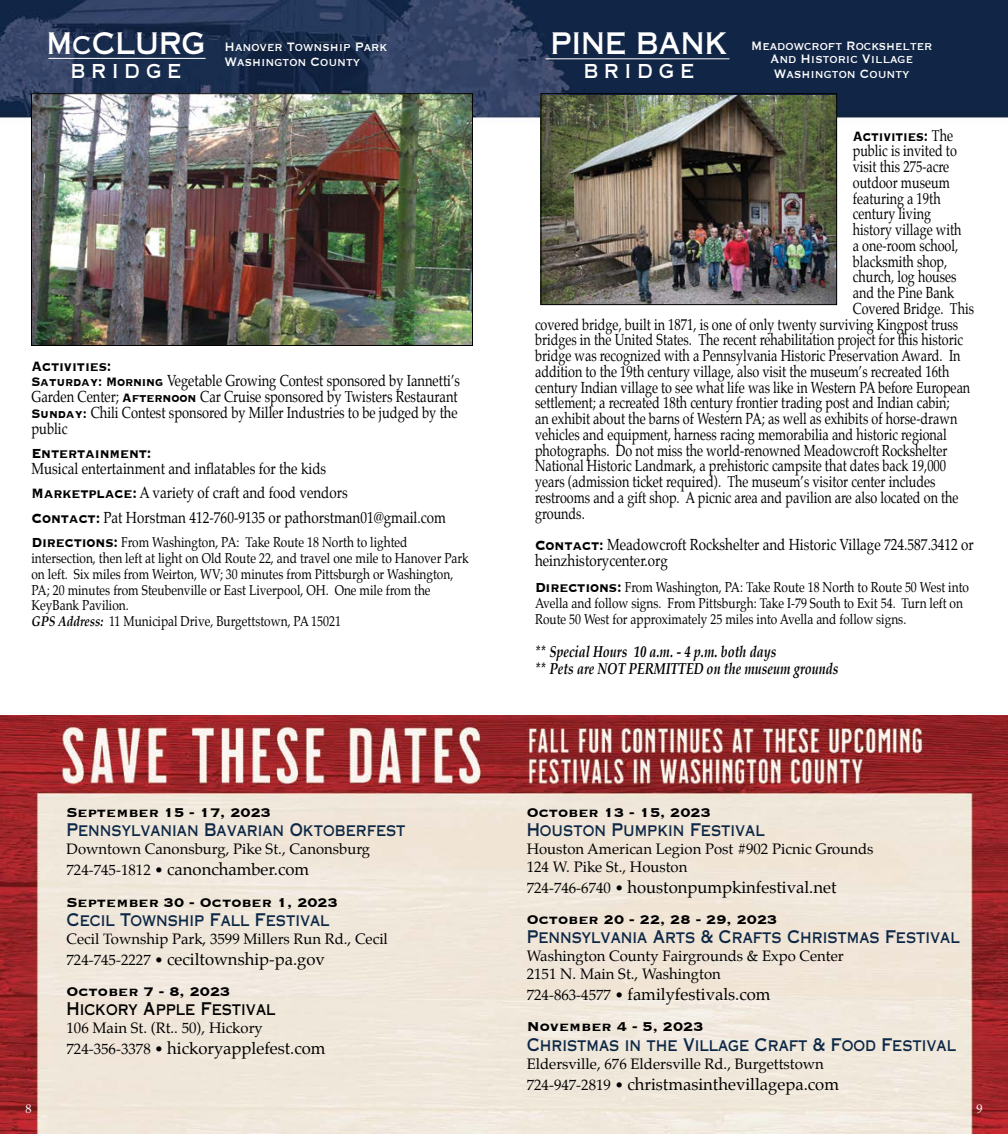
<style>
.page{position:relative;width:1008px;height:1134px;background:#fff}
.page>*{position:absolute;margin:0;border:0;box-sizing:border-box;transform-origin:0 0}
.t1{font:29.75px "Copperplate Thirty One AB";color:#fff;scale:.85 1}
.t2{font:19.25px "Copperplate Thirty One AB";letter-spacing:.37em;color:#fff;scale:.85 1}
.t3{font:17.5px "Copperplate Thirty One AB";color:#0c2746;scale:.8 1}
.t4{font:700 17.5px "Copperplate";letter-spacing:-.01em;color:#000;scale:.85 1}
.t5{font:17.5px "Copperplate Thirty One AB";color:#000;scale:.8 1}
.t6{font:700 17.5px "Copperplate";letter-spacing:-.01em;color:#000;scale:.8 1}
.t7{font:16.62px "Palatino";color:#000}
.t8{font:700 16.62px "Copperplate";color:#000}
.t9{font:15.75px "Palatino";color:#000;scale:.8 1}
.t10{font:15.75px/24.5px "Palatino";color:#000;scale:.85 1}
.t11{font:15.75px/15.8px "Palatino";color:#000;scale:.82 1}
.t12{font:15.75px/15.8px "Copperplate";color:#fff;scale:.85 1}
.t13{font:italic 700 15.75px/17.5px "Palatino";color:#000;scale:.8 1}
.t14{font:14.88px/17.8px "Palatino";color:#000}
.t15{font:14px/15.8px "Palatino";color:#000;scale:.85 1}
.t16{font:12.25px "Palatino";color:#fff}
.s1{font-size:24.5px}
.s2{font-family:"Copperplate";font-weight:700}
.s3{font-family:"Copperplate";font-weight:700;font-size:17.5px}
.s4{font-weight:700;font-style:italic}
.s5{font-size:14.88px}
.s6{font-family:"Palatino";font-weight:400;font-size:15.75px}
</style>
<div class="page">
<img style="left:0;top:0;width:1008px;height:306px">
<img style="left:33px;top:95px;width:438px;height:249px">
<div style="left:31px;top:93px;width:442px;height:253px;border:1px solid #000"></div>
<img style="left:0;top:716px;width:1008px;height:418px">
<img style="left:543px;top:95px;width:292px;height:208px">
<div style="left:541px;top:93px;width:296px;height:212px;border:1px solid #000"></div>
<hr style="left:48px;top:58px;width:158px;height:1px;background:#fff">
<hr style="left:546px;top:58px;width:183px;height:1px;background:#fff">
<h1 class="t1" style="left:47px;top:26px;width:188px">M<span class="s1">C</span>CLURG</h1>
<p class="t2" style="left:71px;top:59px;width:131px">BRIDGE</p>
<p class="t12" style="left:225px;top:38px;width:192px">Hanover Township Park<br>Washington County</p>
<p class="t4" style="left:32px;top:354px;width:96px">Activities:</p>
<p class="t11" style="left:31px;top:375px;width:524px"><span class="s2">Saturday: Morning</span> Vegetable Growing Contest sponsored by Iannetti’s Garden Center; <span class="s2">Afternoon</span> Car Cruise sponsored by Twisters Restaurant <span class="s2">Sunday:</span> Chili Contest sponsored by Miller Industries to be judged by the public</p>
<p class="t4" style="left:32px;top:442px;width:143px">Entertainment:</p>
<p class="t10" style="left:32px;top:458px;width:489px">Musical entertainment and inflatables for the kids<br><span class="s3">Marketplace:</span> A variety of craft and food vendors<br><span class="s3">Contact:</span> Pat Horstman 412-760-9135 or pathorstman01@gmail.com</p>
<p class="t15" style="left:31px;top:536px;width:516px"><span class="s3">Directions:</span> From Washington, PA: Take Route 18 North to lighted intersection, then left at light on Old Route 22, and travel one mile to Hanover Park on left. Six miles from Weirton, WV; 30 minutes from Pittsburgh or Washington, PA; 20 minutes from Steubenville or East Liverpool, OH. One mile from the KeyBank Pavilion.<br><span class="s4">GPS Address:</span> 11 Municipal Drive, Burgettstown, PA 15021</p>
<p class="t8" style="left:66px;top:802px;width:206px">September 15 - 17, 2023</p>
<p class="t3" style="left:66px;top:819px;width:425px">Pennsylvanian Bavarian Oktoberfest</p>
<p class="t14" style="left:66px;top:841px;width:305px">Downtown Canonsburg, Pike St., Canonsburg</p>
<p class="t7" style="left:66px;top:858px;width:244px"><span class="s5">724-745-1812 •</span> canonchamber.com</p>
<p class="t8" style="left:67px;top:891px;width:273px">September 30 - October 1, 2023</p>
<p class="t3" style="left:66px;top:909px;width:330px">Cecil Township Fall Festival</p>
<p class="t14" style="left:66px;top:931px;width:323px">Cecil Township Park, 3599 Millers Run Rd., Cecil</p>
<p class="t7" style="left:66px;top:948px;width:260px"><span class="s5">724-745-2227 •</span> ceciltownship-pa.gov</p>
<p class="t8" style="left:67px;top:981px;width:165px">October 7 - 8, 2023</p>
<p class="t5" style="left:66px;top:999px;width:263px">Hickory Apple Festival</p>
<p class="t14" style="left:66px;top:1021px;width:198px">106 Main St. (Rt.. 50), Hickory</p>
<p class="t7" style="left:66px;top:1038px;width:261px"><span class="s5">724-356-3378 •</span> hickoryapplefest.com</p>
<h1 class="t1" style="left:550px;top:26px;width:210px">PINE BANK</h1>
<p class="t2" style="left:584px;top:59px;width:131px">BRIDGE</p>
<p class="t12" style="left:751px;top:39px;width:215px;line-height:12.2px;text-align:center">Meadowcroft Rockshelter<br>And Historic Village</p>
<p class="t12" style="left:774px;top:65px;width:161px">Washington County</p>
<p class="t6" style="left:853px;top:124px;width:127px">Activities: <span class="s6">The</span></p>
<p class="t9" style="left:853px;top:141px;width:132px">public is invited to</p>
<p class="t9" style="left:853px;top:156px;width:122px">visit this 275-acre</p>
<p class="t9" style="left:853px;top:172px;width:123px">outdoor museum</p>
<p class="t9" style="left:853px;top:188px;width:111px">featuring a 19th</p>
<p class="t9" style="left:853px;top:204px;width:99px">century living</p>
<p class="t9" style="left:853px;top:219px;width:137px">history village with</p>
<p class="t9" style="left:853px;top:235px;width:133px">a one-room school,</p>
<p class="t9" style="left:853px;top:251px;width:120px">blacksmith shop,</p>
<p class="t9" style="left:853px;top:267px;width:131px">church, log houses</p>
<p class="t9" style="left:853px;top:282px;width:128px">and the Pine Bank</p>
<p class="t9" style="left:853px;top:298px;width:153px">Covered Bridge. This</p>
<p class="t9" style="left:535px;top:314px;width:531px">covered bridge, built in 1871, is one of only twenty surviving Kingpost truss</p>
<p class="t9" style="left:535px;top:330px;width:536px">bridges in the United States. The recent rehabilitation project for this historic</p>
<p class="t9" style="left:535px;top:345px;width:533px">bridge was recognized with a Pennsylvania Historic Preservation Award. In</p>
<p class="t9" style="left:535px;top:361px;width:519px">addition to the 19th century village, also visit the museum’s recreated 16th</p>
<p class="t9" style="left:535px;top:377px;width:546px">century Indian village to see what life was like in Western PA before European</p>
<p class="t9" style="left:535px;top:393px;width:520px">settlement; a recreated 18th century frontier trading post and Indian cabin;</p>
<p class="t9" style="left:535px;top:408px;width:529px">an exhibit about the barns of Western PA; as well as exhibits of horse-drawn</p>
<p class="t9" style="left:535px;top:424px;width:516px">vehicles and equipment, harness racing memorabilia and historic regional</p>
<p class="t9" style="left:535px;top:440px;width:517px">photographs. Do not miss the world-renowned Meadowcroft Rockshelter</p>
<p class="t9" style="left:535px;top:456px;width:516px">National Historic Landmark, a prehistoric campsite that dates back 19,000</p>
<p class="t9" style="left:535px;top:471px;width:502px">years (admission ticket required). The museum’s visitor center includes</p>
<p class="t9" style="left:535px;top:487px;width:531px">restrooms and a gift shop. A picnic area and pavilion are also located on the</p>
<p class="t9" style="left:535px;top:503px;width:64px">grounds.</p>
<p class="t10" style="left:535px;top:538px;width:518px;line-height:15.8px"><span class="s3">Contact:</span> Meadowcroft Rockshelter and Historic Village 724.587.3412 or heinzhistorycenter.org</p>
<p class="t15" style="left:535px;top:581px;width:512px"><span class="s3">Directions:</span> From Washington, PA: Take Route 18 North to Route 50 West into<br>Avella and follow signs. From Pittsburgh: Take I-79 South to Exit 54. Turn left on<br>Route 50 West for approximately 25 miles into Avella and follow signs.</p>
<p class="t13" style="left:535px;top:644px;width:381px">** Special Hours 10 a.m. - 4 p.m. both days<br>** Pets are NOT PERMITTED on the museum grounds</p>
<p class="t8" style="left:527px;top:801px;width:186px">October 13 - 15, 2023</p>
<p class="t3" style="left:527px;top:819px;width:299px">Houston Pumpkin Festival</p>
<p class="t14" style="left:527px;top:841px;width:348px">Houston American Legion Post #902 Picnic Grounds<br>124 W. Pike St., Houston</p>
<p class="t7" style="left:527px;top:876px;width:311px"><span class="s5">724-746-6740 •</span> houstonpumpkinfestival.net</p>
<p class="t8" style="left:527px;top:909px;width:252px">October 20 - 22, 28 - 29, 2023</p>
<p class="t3" style="left:527px;top:926px;width:543px">Pennsylvania Arts &amp; Crafts Christmas Festival</p>
<p class="t14" style="left:527px;top:948px;width:319px">Washington County Fairgrounds &amp; Expo Center<br>2151 N. Main St., Washington</p>
<p class="t7" style="left:527px;top:983px;width:245px"><span class="s5">724-863-4577 •</span> familyfestivals.com</p>
<p class="t8" style="left:527px;top:1016px;width:178px">November 4 - 5, 2023</p>
<p class="t3" style="left:527px;top:1034px;width:538px">Christmas in the Village Craft &amp; Food Festival</p>
<p class="t14" style="left:527px;top:1056px;width:299px">Eldersville, 676 Eldersville Rd., Burgettstown</p>
<p class="t7" style="left:527px;top:1073px;width:314px"><span class="s5">724-947-2819 •</span> christmasinthevillagepa.com</p>
<p class="t16" style="left:26px;top:1100px;width:8px">8</p>
<p class="t16" style="left:977px;top:1100px;width:8px">9</p>
</div>
